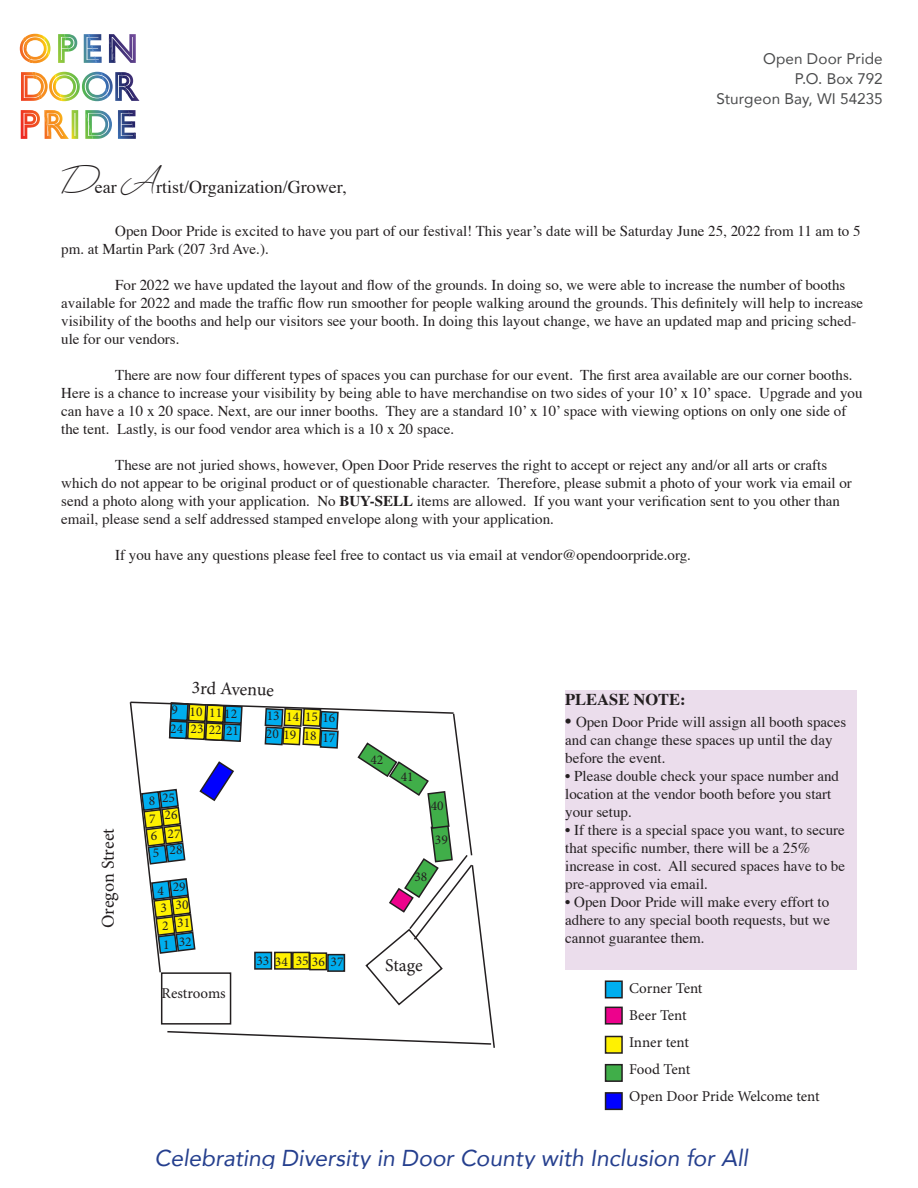
<style>
.page{position:relative;width:918px;height:1188px;background:#fff}
.page>*{position:absolute;margin:0;border:0;box-sizing:border-box;transform-origin:0 0}
.t1{font:italic 22.95px "Avenir";letter-spacing:-.005em;color:#253f8e}
.t2{font:18px "Times";color:#231f20}
.t3{font:18px "Minion Pro";letter-spacing:-.005em;color:#231f20}
.t4{font:700 16.5px "Times";color:#231f20}
.t5{font:15.3px/20.1px "Avenir";letter-spacing:.01em;color:#4b4c4d;text-align:right}
.t6{font:15px/18px "Times";color:#231f20}
.t7{font:15px "Minion Pro";color:#231f20}
.t8{font:13.5px "Minion Pro";color:#231f20}
.s1{font-family:"Valentina JF";font-size:34.5px}
.s2{font-weight:700}
.s3{font-size:18px}
</style>
<div class="page">
<svg style="left:21px;top:110px;width:57px;height:29px"></svg>
<svg style="left:20px;top:34px;width:31px;height:29px"></svg>
<svg style="left:85px;top:110px;width:27px;height:29px"></svg>
<svg style="left:58px;top:34px;width:19px;height:29px"></svg>
<svg style="left:84px;top:34px;width:18px;height:29px"></svg>
<svg style="left:109px;top:34px;width:27px;height:29px"></svg>
<svg style="left:118px;top:110px;width:18px;height:29px"></svg>
<img style="left:21px;top:72px;width:118px;height:29px">
<div style="left:565px;top:691px;width:292px;height:279px;background:#ebddec"></div>
<svg style="left:129px;top:701px;width:366px;height:347px"></svg>
<div style="left:606px;top:981px;width:16px;height:17px;background:#00aeef"></div>
<div style="left:605px;top:980px;width:18px;height:18px;border:2px solid #231f20"></div>
<div style="left:606px;top:1007px;width:16px;height:17px;background:#ed028c"></div>
<div style="left:605px;top:1007px;width:18px;height:18px;border:2px solid #231f20"></div>
<div style="left:606px;top:1036px;width:16px;height:17px;background:#fff101"></div>
<div style="left:605px;top:1036px;width:18px;height:18px;border:2px solid #231f20"></div>
<div style="left:606px;top:1065px;width:16px;height:16px;background:#40ae49"></div>
<div style="left:605px;top:1064px;width:18px;height:18px;border:2px solid #231f20"></div>
<div style="left:606px;top:1093px;width:16px;height:16px;background:#00f"></div>
<div style="left:605px;top:1092px;width:18px;height:18px;border:2px solid #231f20"></div>
<p class="t5" style="left:716px;top:48px;width:168px">Open Door Pride<br>P.O. Box 792<br>Sturgeon Bay, WI 54235</p>
<p class="t2" style="left:61px;top:170px;width:287px"><span class="s1">D</span>ear <span class="s1">A</span>rtist/Organization/Grower,</p>
<p class="t6" style="left:61px;top:220px;width:801px;text-indent:54px">Open Door Pride is excited to have you part of our festival! This year’s date will be Saturday June 25, 2022 from 11 am to 5 pm. at Martin Park (207 3rd Ave.).</p>
<p class="t6" style="left:61px;top:274px;width:804px;text-indent:54px">For 2022 we have updated the layout and flow of the grounds. In doing so, we were able to increase the number of booths available for 2022 and made the traffic flow run smoother for people walking around the grounds. This definitely will help to increase visibility of the booths and help our visitors see your booth. In doing this layout change, we have an updated map and pricing sched&shy;ule for our vendors.</p>
<p class="t6" style="left:61px;top:364px;width:803px;text-indent:54px">There are now four different types of spaces you can purchase for our event. The first area available are our corner booths.<br>Here is a chance to increase your visibility by being able to have merchandise on two sides of your 10’ x 10’ space. Upgrade and you can have a 10 x 20 space. Next, are our inner booths. They are a standard 10’ x 10’ space with viewing options on only one side of the tent. Lastly, is our food vendor area which is a 10 x 20 space.</p>
<p class="t6" style="left:61px;top:454px;width:792px;text-indent:54px">These are not juried shows, however, Open Door Pride reserves the right to accept or reject any and/or all arts or crafts which do not appear to be original product or of questionable character. Therefore, please submit a photo of your work via email or send a photo along with your application. No <span class="s2">BUY-SELL</span> items are allowed. If you want your verification sent to you other than email, please send a self addressed stamped envelope along with your application.</p>
<p class="t6" style="left:115px;top:544px;width:577px">If you have any questions please feel free to contact us via email at vendor@opendoorpride.org.</p>
<p class="t3" style="left:96px;top:928px;width:101px;rotate:-90deg">Oregon Street</p>
<p class="t3" style="left:192px;top:675px;width:84px;rotate:2deg">3rd Avenue</p>
<p class="t8" style="left:172px;top:700px;width:8px">9</p>
<p class="t8" style="left:190px;top:703px;width:14px">10</p>
<p class="t8" style="left:209px;top:704px;width:30px">11 12</p>
<p class="t8" style="left:267px;top:707px;width:14px">13</p>
<p class="t8" style="left:286px;top:708px;width:51px">14 15 16</p>
<p class="t8" style="left:170px;top:719px;width:14px">24</p>
<p class="t8" style="left:191px;top:721px;width:50px">23 22 21</p>
<p class="t8" style="left:266px;top:725px;width:32px">20 19</p>
<p class="t8" style="left:304px;top:726px;width:14px">18</p>
<p class="t8" style="left:323px;top:729px;width:14px">17</p>
<p class="t8" style="left:162px;top:789px;width:14px">25</p>
<p class="t8" style="left:149px;top:792px;width:8px">8</p>
<p class="t8" style="left:149px;top:809px;width:8px">7</p>
<p class="t8" style="left:151px;top:827px;width:8px">6</p>
<p class="t8" style="left:165px;top:806px;width:14px">26</p>
<p class="t8" style="left:168px;top:825px;width:14px">27</p>
<p class="t8" style="left:153px;top:843px;width:8px">5</p>
<p class="t8" style="left:170px;top:841px;width:14px">28</p>
<p class="t8" style="left:157px;top:881px;width:8px">4</p>
<p class="t8" style="left:173px;top:877px;width:14px">29</p>
<p class="t8" style="left:161px;top:899px;width:8px">3</p>
<p class="t8" style="left:162px;top:917px;width:8px">2</p>
<p class="t8" style="left:176px;top:896px;width:14px">30</p>
<p class="t8" style="left:177px;top:914px;width:14px">31</p>
<p class="t8" style="left:163px;top:936px;width:8px">1</p>
<p class="t8" style="left:179px;top:932px;width:14px">32</p>
<p class="t7" style="left:162px;top:984px;width:66px">Restrooms</p>
<p class="t8" style="left:256px;top:952px;width:33px">33 34</p>
<p class="t8" style="left:296px;top:952px;width:49px">35 36 37</p>
<p class="t8" style="left:370px;top:751px;width:14px">42</p>
<p class="t8" style="left:401px;top:768px;width:14px">41</p>
<p class="t8" style="left:431px;top:797px;width:14px">40</p>
<p class="t8" style="left:435px;top:830px;width:14px">39</p>
<p class="t8" style="left:414px;top:868px;width:14px">38</p>
<p class="t3" style="left:385px;top:953px;width:39px">Stage</p>
<p class="t4" style="left:565px;top:684px;width:122px">PLEASE NOTE:</p>
<p class="t6" style="left:565px;top:711px;width:283px"><span class="s3">•</span> Open Door Pride will assign all booth spaces and can change these spaces up until the day before the event.</p>
<p class="t6" style="left:565px;top:765px;width:275px">• Please double check your space number and location at the vendor booth before you start your setup.</p>
<p class="t6" style="left:565px;top:819px;width:281px">• If there is a special space you want, to secure that specific number, there will be a 25% increase in cost. All secured spaces have to be pre-approved via email.</p>
<p class="t6" style="left:565px;top:891px;width:266px;text-align:justify">• Open Door Pride will make every effort to adhere to any special booth requests, but we cannot guarantee them.</p>
<p class="t7" style="left:629px;top:978px;width:75px">Corner Tent</p>
<p class="t7" style="left:629px;top:1005px;width:59px">Beer Tent</p>
<p class="t7" style="left:629px;top:1032px;width:61px">Inner tent</p>
<p class="t7" style="left:629px;top:1059px;width:63px">Food Tent</p>
<p class="t7" style="left:629px;top:1086px;width:192px">Open Door Pride Welcome tent</p>
<p class="t1" style="left:155px;top:1144px;width:595px">Celebrating Diversity in Door County with Inclusion for All</p>
</div>
